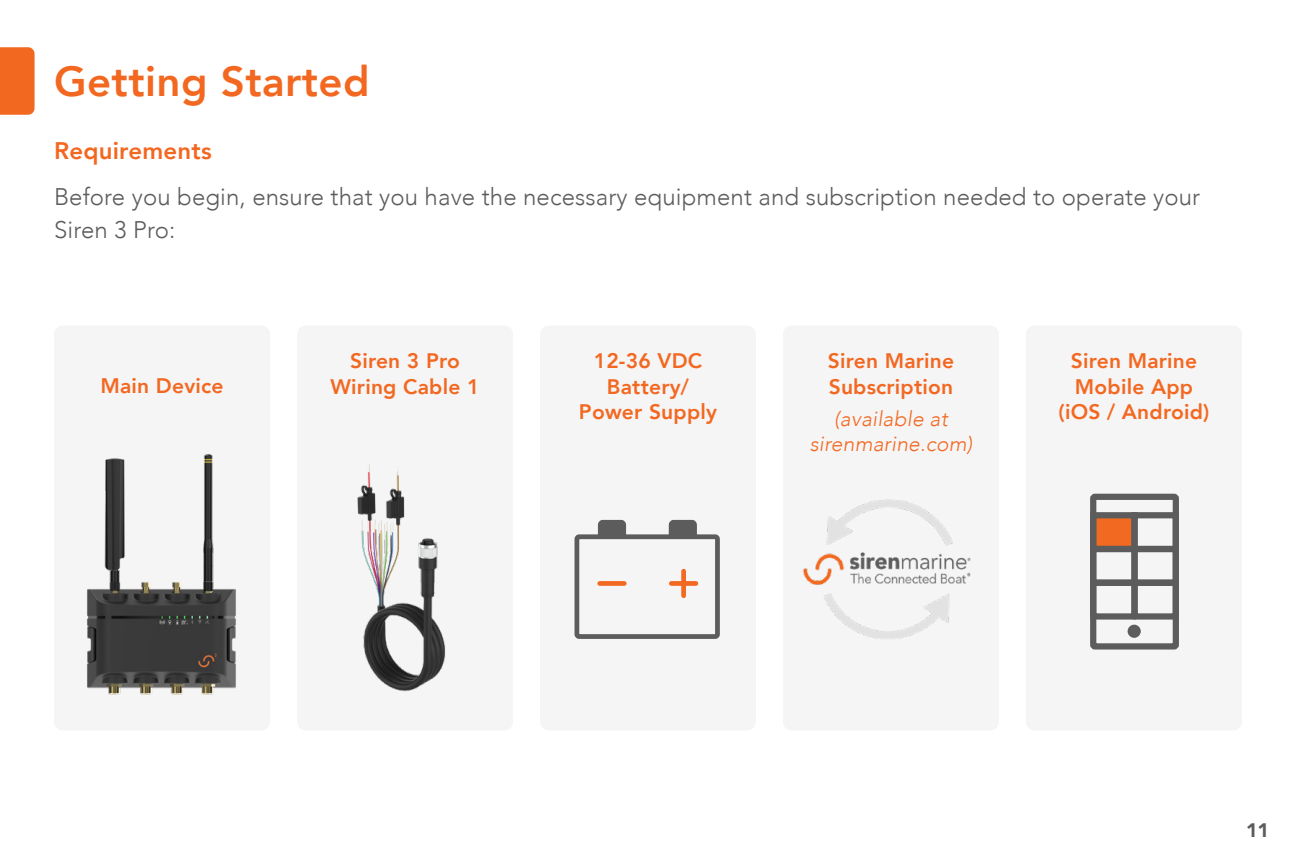
<style>
.page{position:relative;width:1296px;height:864px;background:#fff}
.page>*{position:absolute;margin:0;border:0;box-sizing:border-box;transform-origin:0 0}
.Header1{font:800 42px "Avenir";letter-spacing:.01em;color:#f36821}
.Small_Space_Below{font:300 24px/33px "Avenir";letter-spacing:.005em;color:#5c5c5c}
.Sub-Header{font:800 24px "Avenir";letter-spacing:.01em;color:#f36821}
.Sub-Header-2{font:800 21px/25.2px "Avenir";letter-spacing:.01em;color:#f36821;text-align:center}
.Sub-Header-3{font:italic 300 21px/25.2px "Avenir";letter-spacing:.01em;color:#f36821;text-align:center}
.t1{font:900 19.5px "Avenir";color:#5c5c5c}
</style>
<div class="page">
<div style="left:0;top:47px;width:35px;height:68px;background:#f36821"></div>
<div style="left:540px;top:326px;width:216px;height:404px;background:#f5f5f6;border-radius:9px"></div>
<div style="left:575px;top:534px;width:145px;height:105px;border:5px solid #5c5c5c;border-radius:2px"></div>
<div style="left:681px;top:571px;width:5px;height:25px;background:#f26921"></div>
<div style="left:671px;top:581px;width:25px;height:5px;background:#f26921"></div>
<div style="left:600px;top:581px;width:24px;height:5px;background:#f26921"></div>
<svg style="left:596px;top:519px;width:32px;height:21px"></svg>
<svg style="left:666px;top:519px;width:33px;height:21px"></svg>
<div style="left:1026px;top:326px;width:216px;height:404px;background:#f5f5f6;border-radius:9px"></div>
<div style="left:1093px;top:515px;width:42px;height:34px;background:#f26921"></div>
<div style="left:1090px;top:512px;width:48px;height:40px;border:6px solid #5c5c5c"></div>
<div style="left:1128px;top:625px;width:13px;height:13px;background:#5c5c5c;border-radius:50%"></div>
<div style="left:1090px;top:494px;width:89px;height:156px;border:6px solid #5c5c5c;border-radius:2px"></div>
<div style="left:1131px;top:512px;width:48px;height:40px;border:6px solid #5c5c5c"></div>
<div style="left:1090px;top:546px;width:48px;height:40px;border:6px solid #5c5c5c"></div>
<div style="left:1131px;top:546px;width:48px;height:40px;border:6px solid #5c5c5c"></div>
<div style="left:1090px;top:580px;width:48px;height:40px;border:6px solid #5c5c5c"></div>
<div style="left:1131px;top:580px;width:48px;height:40px;border:6px solid #5c5c5c"></div>
<div style="left:297px;top:326px;width:216px;height:404px;background:#f5f5f6;border-radius:9px"></div>
<img style="left:357px;top:464px;width:89px;height:228px">
<div style="left:54px;top:326px;width:216px;height:404px;background:#f5f5f6;border-radius:9px"></div>
<img style="left:87px;top:454px;width:149px;height:241px">
<div style="left:783px;top:326px;width:216px;height:404px;background:#f5f5f6;border-radius:9px"></div>
<img style="left:803px;top:499px;width:168px;height:140px">
<p class="Header1" style="left:54px;top:49px;width:317px">Getting Started</p>
<p class="Sub-Header" style="left:54px;top:132px;width:159px">Requirements</p>
<p class="Small_Space_Below" style="left:54px;top:180px;width:1148px">Before you begin, ensure that you have the necessary equipment and subscription needed to operate your<br>Siren 3 Pro:</p>
<p class="Sub-Header-2" style="left:350px;top:349px;width:111px">Siren 3 Pro</p>
<p class="Sub-Header-2" style="left:100px;top:374px;width:125px">Main Device</p>
<p class="Sub-Header-2" style="left:331px;top:374px;width:150px">Wiring Cable 1</p>
<p class="Sub-Header-2" style="left:579px;top:349px;width:140px">12-36 VDC<br>Battery/<br>Power Supply</p>
<p class="Sub-Header-2" style="left:1059px;top:349px;width:152px">Siren Marine<br>Mobile App (iOS / Android)</p>
<p class="Sub-Header-2" style="left:828px;top:349px;width:128px;text-align:left">Siren Marine<br>Subscription</p>
<p class="Sub-Header-3" style="left:810px;top:406px;width:164px">(available at sirenmarine.com)</p>
<p class="t1" style="left:1246px;top:814px;width:24px">11</p>
</div>
